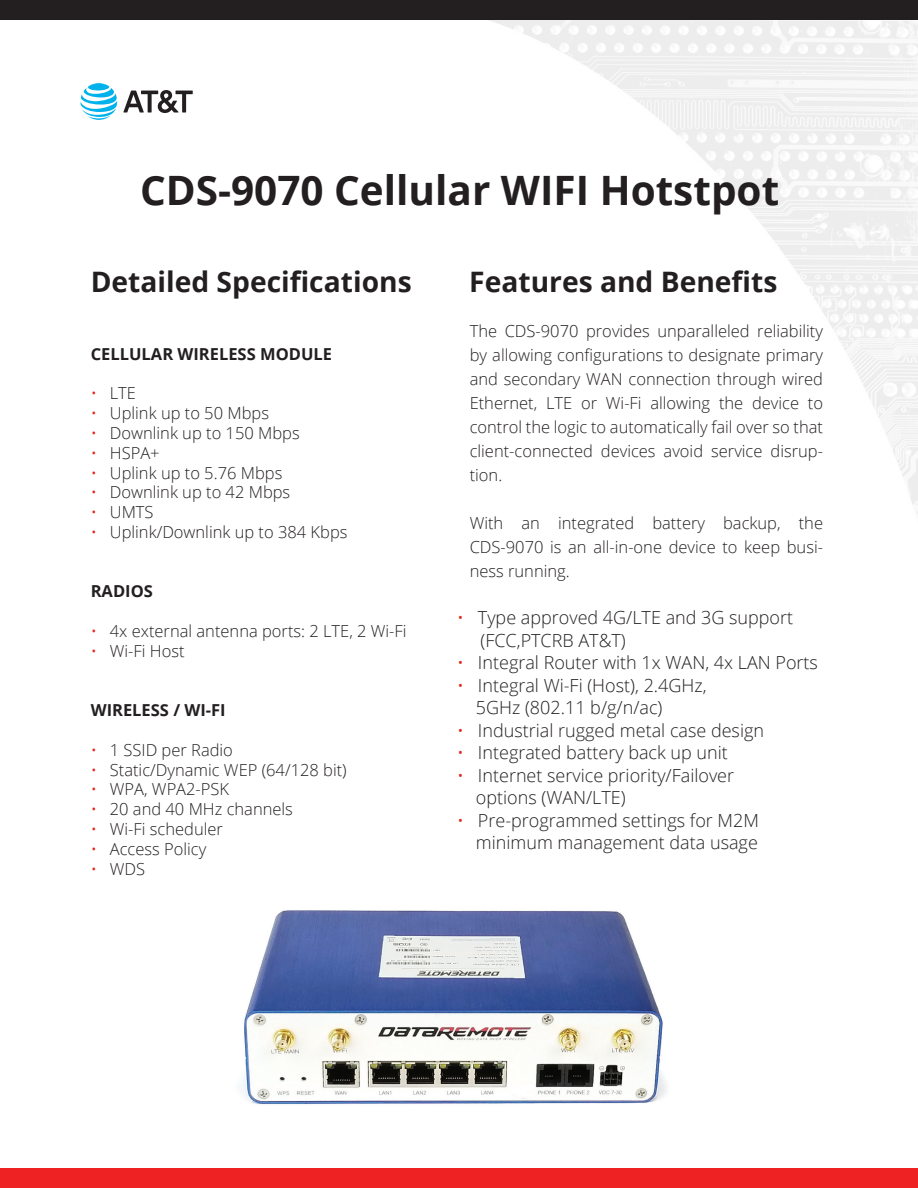
<style>
.page{position:relative;width:918px;height:1188px;background:#fff}
.page>*{position:absolute;margin:0;border:0;box-sizing:border-box;transform-origin:0 0}
.t1{font:700 40.5px "Open Sans";color:#231f20}
.t2{font:700 28.2px "Open Sans";color:#231f20}
.t3{font:300 18px/22.5px "Open Sans";color:#231f20}
.t4{font:300 16.5px/24px "Open Sans";color:#231f20;text-align:justify}
.t5{font:700 16.5px "Open Sans";color:#231f20}
.s1{color:#e72419}
</style>
<div class="page">
<div style="left:0;top:0;width:918px;height:20px;background:#231f20"></div>
<div style="left:0;top:1168px;width:918px;height:20px;background:#ee2123"></div>
<svg style="left:80px;top:83px;width:37px;height:37px"></svg>
<svg style="left:123px;top:90px;width:70px;height:23px"></svg>
<img style="left:239px;top:910px;width:428px;height:195px">
<h1 class="t1" style="left:140px;top:162px;width:641px">CDS-9070 Cellular WIFI Hotstpot</h1>
<h2 class="t2" style="left:91px;top:262px;width:322px">Detailed Specifications</h2>
<h2 class="t2" style="left:469px;top:262px;width:310px">Features and Benefits</h2>
<p class="t4" style="left:470px;top:318px;width:355px">The CDS-9070 provides unparalleled reliability by allowing configurations to designate primary and secondary WAN connection through wired Ethernet, LTE or Wi-Fi allowing the device to control the logic to automatically fail over so that client-connected devices avoid service disrup&shy;tion.</p>
<p class="t4" style="left:470px;top:510px;width:355px">With an integrated battery backup, the CDS-9070 is an all-in-one device to keep busi&shy;ness running.</p>
<p class="t5" style="left:91px;top:342px;width:243px">CELLULAR WIRELESS MODULE</p>
<p class="t4" style="left:91px;top:381px;width:47px"><span class="s1">•</span> LTE</p>
<p class="t4" style="left:91px;top:401px;width:180px"><span class="s1">•</span> Uplink up to 50 Mbps</p>
<p class="t4" style="left:91px;top:421px;width:210px"><span class="s1">•</span> Downlink up to 150 Mbps</p>
<p class="t4" style="left:91px;top:440px;width:70px"><span class="s1">•</span> HSPA+</p>
<p class="t4" style="left:91px;top:460px;width:193px"><span class="s1">•</span> Uplink up to 5.76 Mbps</p>
<p class="t4" style="left:91px;top:480px;width:201px"><span class="s1">•</span> Downlink up to 42 Mbps</p>
<p class="t4" style="left:91px;top:500px;width:64px"><span class="s1">•</span> UMTS</p>
<p class="t4" style="left:91px;top:520px;width:258px"><span class="s1">•</span> Uplink/Downlink up to 384 Kbps</p>
<p class="t5" style="left:91px;top:580px;width:64px">RADIOS</p>
<p class="t4" style="left:91px;top:619px;width:317px"><span class="s1">•</span> 4x external antenna ports: 2 LTE, 2 Wi-Fi</p>
<p class="t4" style="left:91px;top:638px;width:95px"><span class="s1">•</span> Wi-Fi Host</p>
<p class="t5" style="left:91px;top:698px;width:136px">WIRELESS / WI-FI</p>
<p class="t4" style="left:91px;top:737px;width:144px"><span class="s1">•</span> 1 SSID per Radio</p>
<p class="t4" style="left:91px;top:757px;width:257px"><span class="s1">•</span> Static/Dynamic WEP (64/128 bit)</p>
<p class="t4" style="left:91px;top:777px;width:140px"><span class="s1">•</span> WPA, WPA2-PSK</p>
<p class="t4" style="left:91px;top:797px;width:204px"><span class="s1">•</span> 20 and 40 MHz channels</p>
<p class="t4" style="left:91px;top:817px;width:134px"><span class="s1">•</span> Wi-Fi scheduler</p>
<p class="t4" style="left:91px;top:836px;width:117px"><span class="s1">•</span> Access Policy</p>
<p class="t4" style="left:91px;top:856px;width:56px"><span class="s1">•</span> WDS</p>
<p class="t3" style="left:481px;top:606px;width:314px;text-indent:-23px"><span class="s1">•</span> Type approved 4G/LTE and 3G support (FCC,PTCRB AT&amp;T)</p>
<p class="t3" style="left:457px;top:651px;width:362px"><span class="s1">•</span> Integral Router with 1x WAN, 4x LAN Ports</p>
<p class="t3" style="left:476px;top:674px;width:232px;text-indent:-19px"><span class="s1">•</span> Integral Wi-Fi (Host), 2.4GHz,<br>5GHz (802.11 b/g/n/ac)</p>
<p class="t3" style="left:457px;top:719px;width:309px"><span class="s1">•</span> Industrial rugged metal case design</p>
<p class="t3" style="left:457px;top:741px;width:272px"><span class="s1">•</span> Integrated battery back up unit</p>
<p class="t3" style="left:476px;top:764px;width:260px;text-indent:-19px"><span class="s1">•</span> Internet service priority/Failover options (WAN/LTE)</p>
<p class="t3" style="left:457px;top:809px;width:303px;text-align:right"><span class="s1">•</span> Pre-programmed settings for M2M minimum management data usage</p>
</div>
